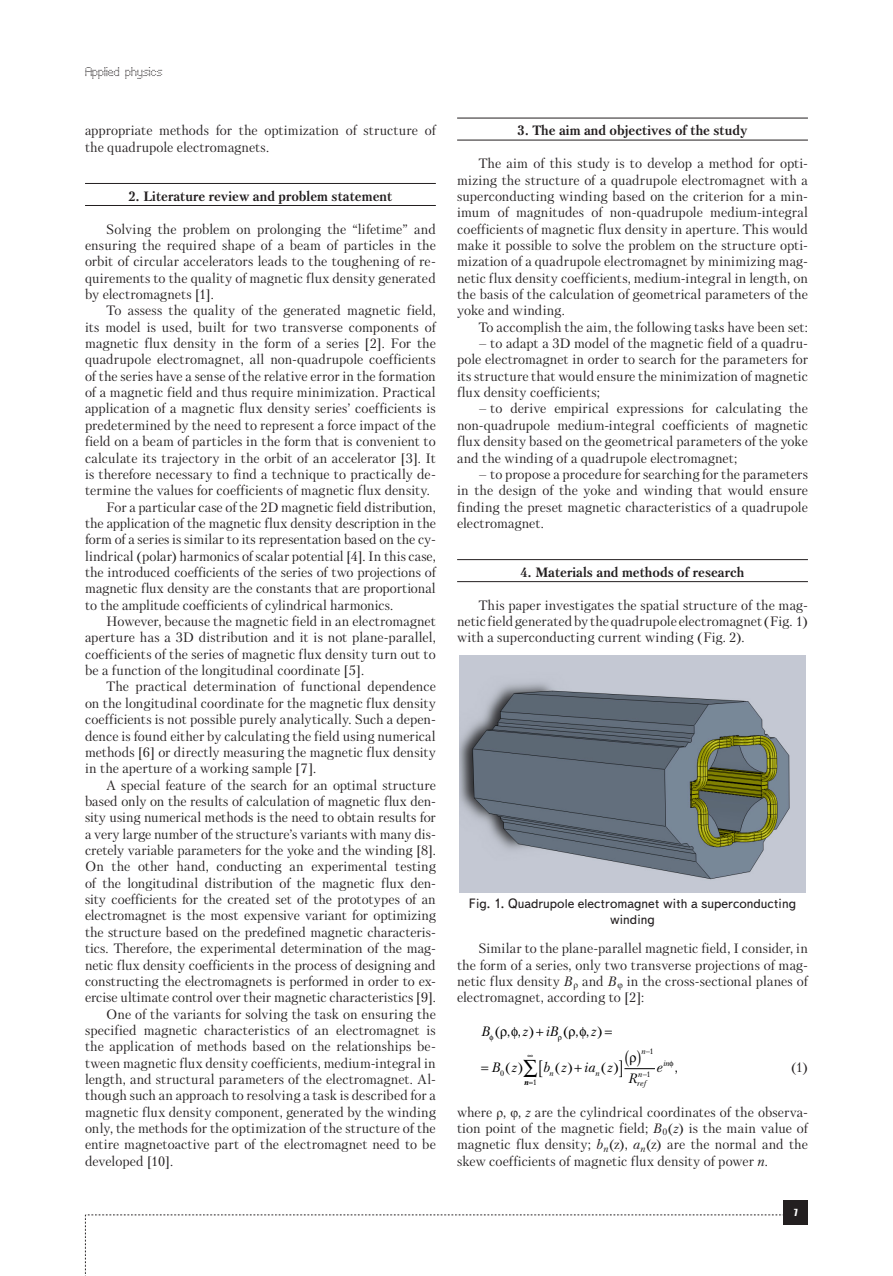
<style>
.page{position:relative;width:893px;height:1276px;background:#fff}
.page>*{position:absolute;margin:0;border:0;box-sizing:border-box;transform-origin:0 0}
.Text__англ{font:13.5px/16.4px "Petersburg C";letter-spacing:.005em;color:#231f20;text-align:justify}
.Text__англ___копия{font:13.5px/16.4px "Petersburg C";color:#231f20;text-align:justify}
.Раздел_статьи{font:700 13.5px "Petersburg C";color:#231f20}
.Рисунок{font:13.5px/16.2px "Text Book C";color:#231f20;text-align:center}
.t1{font:13.5px "Petersburg C";color:#000}
.t2{font:italic 13.5px "Petersburg C";color:#000}
.t3{font:12px "Perfo";letter-spacing:.015em;color:#231f20}
.t4{font:9px "Impact";color:#fff}
.t5{font:italic 7.8px "Petersburg C";color:#000}
.t6{font:7.8px "Petersburg C";color:#000}
.s1{font-style:italic}
.s2{font-style:normal}
.s3{font-family:"Times New Roman"}
</style>
<div class="page">
<svg style="left:85px;top:1214px;width:699px;height:62px"></svg>
<div style="left:784px;top:1200px;width:24px;height:24px;background:#231f20"></div>
<hr style="left:85px;top:183px;width:351px;height:1px;background:#231f20">
<hr style="left:85px;top:205px;width:351px;height:1px;background:#231f20">
<hr style="left:457px;top:118px;width:351px;height:1px;background:#231f20">
<hr style="left:457px;top:140px;width:351px;height:1px;background:#231f20">
<hr style="left:457px;top:559px;width:351px;height:1px;background:#231f20">
<hr style="left:457px;top:581px;width:351px;height:1px;background:#231f20">
<hr style="left:624px;top:1068px;width:31px;height:1px;background:#000">
<img style="left:459px;top:655px;width:347px;height:237px">
<svg style="left:624px;top:1068px;width:16px;height:2px"></svg>
<p class="t3" style="left:85px;top:65px;width:79px">Applied physics</p>
<p class="Text__англ" style="left:85px;top:122px;width:352px">appropriate methods for the optimization of structure of the quadrupole electromagnets.</p>
<p class="Раздел_статьи" style="left:129px;top:188px;width:265px">2. Literature review and problem statement</p>
<p class="Text__англ" style="left:85px;top:220px;width:352px;text-indent:21px">Solving the problem on prolonging the “lifetime” and ensuring the required shape of a beam of particles in the orbit of circular accelerators leads to the toughening of re&shy;quirements to the quality of magnetic flux density generated by electromagnets [1].</p>
<p class="Text__англ" style="left:85px;top:302px;width:352px;text-indent:21px">To assess the quality of the generated magnetic field, its model is used, built for two transverse components of magnetic flux density in the form of a series [2]. For the quadrupole electromagnet, all non-quadrupole coefficients of the series have a sense of the relative error in the formation of a magnetic field and thus require minimization. Practical application of a magnetic flux density series’ coefficients is predetermined by the need to represent a force impact of the field on a beam of particles in the form that is convenient to calculate its trajectory in the orbit of an accelerator [3]. It is therefore necessary to find a technique to practically de&shy;termine the values for coefficients of magnetic flux density.</p>
<p class="Text__англ" style="left:85px;top:498px;width:352px;text-indent:21px">For a particular case of the 2D magnetic field distribution, the application of the magnetic flux density description in the form of a series is similar to its representation based on the cy&shy;lindrical (polar) harmonics of scalar potential [4]. In this case, the introduced coefficients of the series of two projections of magnetic flux density are the constants that are proportional to the amplitude coefficients of cylindrical harmonics.</p>
<p class="Text__англ" style="left:85px;top:613px;width:352px;text-indent:21px">However, because the magnetic field in an electromagnet aperture has a 3D distribution and it is not plane-parallel, coefficients of the series of magnetic flux density turn out to be a function of the longitudinal coordinate [5].</p>
<p class="Text__англ" style="left:85px;top:678px;width:352px;text-indent:21px">The practical determination of functional dependence on the longitudinal coordinate for the magnetic flux density coefficients is not possible purely analytically. Such a depen&shy;dence is found either by calculating the field using numerical methods [6] or directly measuring the magnetic flux density in the aperture of a working sample [7].</p>
<p class="Text__англ" style="left:85px;top:776px;width:352px;text-indent:21px">A special feature of the search for an optimal structure based only on the results of calculation of magnetic flux den&shy;sity using numerical methods is the need to obtain results for a very large number of the structure’s variants with many dis&shy;cretely variable parameters for the yoke and the winding [8].<br>On the other hand, conducting an experimental testing of the longitudinal distribution of the magnetic flux den&shy;sity coefficients for the created set of the prototypes of an electromagnet is the most expensive variant for optimizing the structure based on the predefined magnetic characteris&shy;tics. Therefore, the experimental determination of the mag&shy;netic flux density coefficients in the process of designing and constructing the electromagnets is performed in order to ex&shy;ercise ultimate control over their magnetic characteristics [9].</p>
<p class="Text__англ" style="left:85px;top:1005px;width:352px;text-indent:21px">One of the variants for solving the task on ensuring the specified magnetic characteristics of an electromagnet is the application of methods based on the relationships be&shy;tween magnetic flux density coefficients, medium-integral in length, and structural parameters of the electromagnet. Al&shy;though such an approach to resolving a task is described for a magnetic flux density component, generated by the winding only, the methods for the optimization of the structure of the entire magnetoactive part of the electromagnet need to be developed [10].</p>
<p class="Раздел_статьи" style="left:518px;top:123px;width:231px">3. The aim and objectives of the study</p>
<p class="Text__англ" style="left:457px;top:155px;width:352px;text-indent:21px">The aim of this study is to develop a method for opti&shy;mizing the structure of a quadrupole electromagnet with a superconducting winding based on the criterion for a min&shy;imum of magnitudes of non-quadrupole medium-integral coefficients of magnetic flux density in aperture. This would make it possible to solve the problem on the structure opti&shy;mization of a quadrupole electromagnet by minimizing mag&shy;netic flux density coefficients, medium-integral in length, on the basis of the calculation of geometrical parameters of the yoke and winding.</p>
<p class="Text__англ" style="left:478px;top:319px;width:331px">To accomplish the aim, the following tasks have been set:</p>
<p class="Text__англ" style="left:457px;top:335px;width:352px;text-indent:21px">– to adapt a 3D model of the magnetic field of a quadru&shy;pole electromagnet in order to search for the parameters for its structure that would ensure the minimization of magnetic flux density coefficients;</p>
<p class="Text__англ" style="left:457px;top:400px;width:352px;text-indent:21px">– to derive empirical expressions for calculating the non-quadrupole medium-integral coefficients of magnetic flux density based on the geometrical parameters of the yoke and the winding of a quadrupole electromagnet;</p>
<p class="Text__англ" style="left:457px;top:466px;width:352px;text-indent:21px">– to propose a procedure for searching for the parameters in the design of the yoke and winding that would ensure finding the preset magnetic characteristics of a quadrupole electromagnet.</p>
<p class="Раздел_статьи" style="left:520px;top:564px;width:225px">4. Materials and methods of research</p>
<p class="Text__англ" style="left:457px;top:596px;width:352px;text-indent:21px">This paper investigates the spatial structure of the mag&shy;netic field generated by the quadrupole electromagnet (Fig. 1) with a superconducting current winding (Fig. 2).</p>
<p class="Рисунок" style="left:469px;top:895px;width:329px">Fig. 1. Quadrupole electromagnet with a superconducting winding</p>
<p class="Text__англ" style="left:457px;top:940px;width:352px;text-indent:21px">Similar to the plane-parallel magnetic field, I consider, in the form of a series, only two transverse projections of mag&shy;netic flux density <span class="s1">B</span><sub>ρ</sub> and <span class="s1">B</span><sub>φ</sub> in the cross-sectional planes of electromagnet, according to [2]:</p>
<p class="t1" style="left:481px;top:1023px;width:54px"><span class="s1">B</span>(,,)</p>
<p class="t2" style="left:523px;top:1023px;width:7px">z</p>
<p class="t1" style="left:546px;top:1023px;width:58px"><span class="s1">iB</span>(,,)</p>
<p class="t2" style="left:591px;top:1023px;width:7px">z</p>
<p class="t5" style="left:641px;top:1047px;width:14px">n−<span class="s2">1</span></p>
<p class="t5" style="left:637px;top:1079px;width:11px">ref</p>
<p class="t5" style="left:663px;top:1059px;width:8px">in</p>
<p class="t2" style="left:492px;top:1059px;width:27px">B z</p>
<p class="t2" style="left:543px;top:1059px;width:25px">b z</p>
<p class="t2" style="left:585px;top:1059px;width:30px">ia z</p>
<p class="t1" style="left:505px;top:1059px;width:20px">( )</p>
<p class="t1" style="left:555px;top:1059px;width:20px">( )</p>
<p class="t1" style="left:601px;top:1059px;width:20px">( )</p>
<p class="t1" style="left:675px;top:1059px;width:5px">,</p>
<p class="Text__англ" style="left:791px;top:1059px;width:18px">(1)</p>
<p class="Text__англ___копия" style="left:457px;top:1103px;width:352px">where <span class="s3">ρ</span>, <span class="s3">φ</span>, <span class="s1">z</span> are the cylindrical coordinates of the observa&shy;tion point of the magnetic field; <span class="s1">B</span><sub>0</sub>(<span class="s1">z</span>) is the main value of magnetic flux density; <span class="s1">b</span><sub>n</sub>(z), <span class="s1">a</span><sub>n</sub>(z) are the normal and the skew coefficients of magnetic flux density of power <span class="s1">n</span>.</p>
<p class="t2" style="left:657px;top:1059px;width:8px">e</p>
<p class="t6" style="left:500px;top:1068px;width:6px">0</p>
<p class="t5" style="left:638px;top:1069px;width:14px">n−<span class="s2">1</span></p>
<p class="t5" style="left:550px;top:1068px;width:6px">n</p>
<p class="t5" style="left:596px;top:1068px;width:6px">n</p>
<p class="t2" style="left:628px;top:1070px;width:11px">R</p>
<p class="t5" style="left:525px;top:1078px;width:6px">n</p>
<p class="t6" style="left:533px;top:1078px;width:6px">1</p>
<p class="t4" style="left:794px;top:1205px;width:5px">7</p>
</div>
